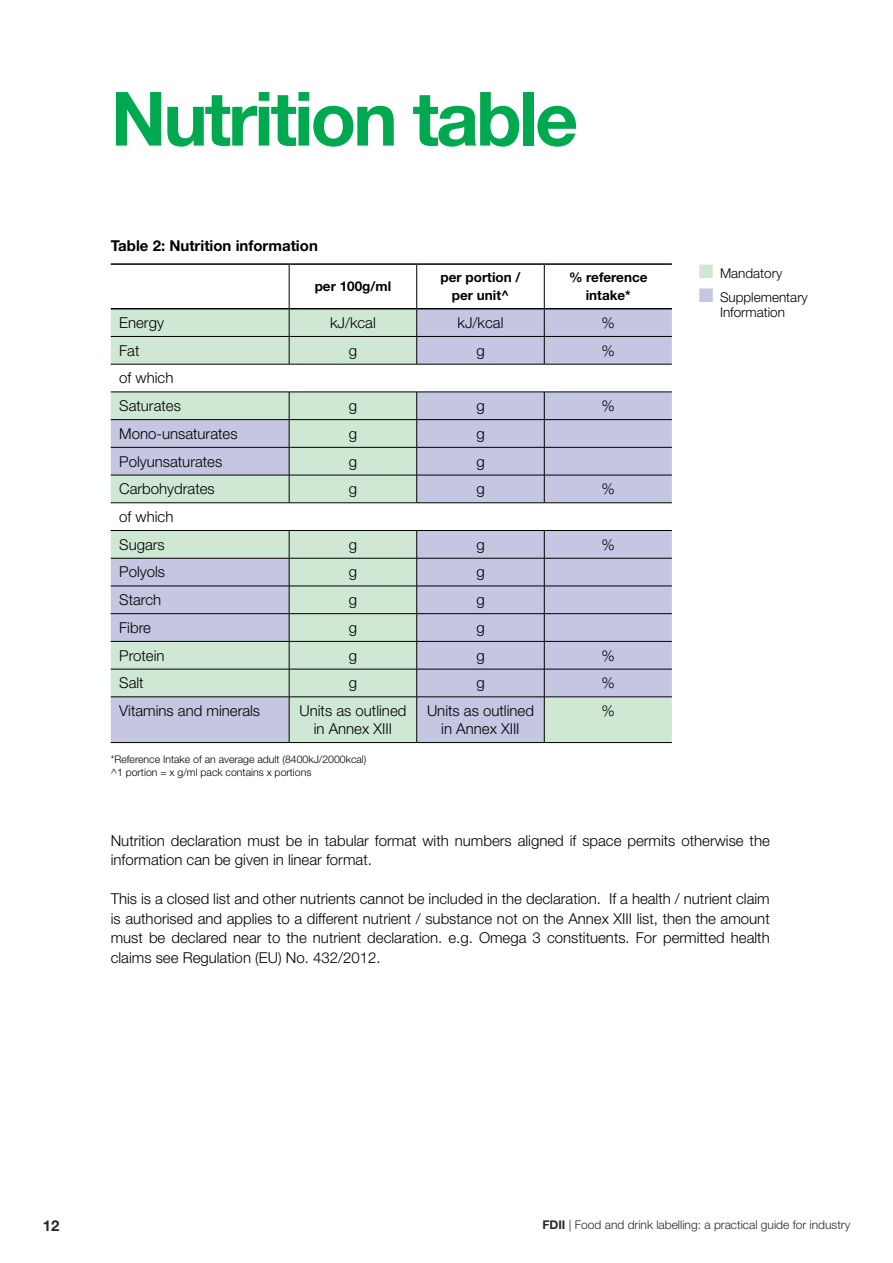
<style>
.page{position:relative;width:893px;height:1263px;background:#fff}
.page>*{position:absolute;margin:0;border:0;box-sizing:border-box;transform-origin:0 0}
.t1{font:700 75px "Helvetica Neue LT Std";letter-spacing:-.04em;color:#00a94f}
.t2{font:300 15px/19.5px "Helvetica Neue LT Std";color:#000}
.t3{font:700 15px "Helvetica Neue LT Std";color:#000}
.t4{font:700 15px "Helvetica Neue LT Std";color:#292829}
.t5{font:700 13.5px/18px "Helvetica Neue LT Std";color:#000;text-align:center}
.t6{font:300 13.5px/15px "Helvetica Neue LT Std";color:#000;text-align:center}
.t7{font:300 12px "Helvetica Neue LT Std";color:#292829}
.t8{font:300 10.5px/13.5px "Helvetica Neue LT Std";color:#000}
.s1{color:#cfe8d4}
.s2{color:#c4c6e2}
.s3{font-weight:700}
</style>
<div class="page">
<svg style="left:111px;top:309px;width:561px;height:433px;background:#cdd7de"></svg>
<hr style="left:289px;top:265px;width:1px;height:43px;background:#000">
<hr style="left:416px;top:265px;width:1px;height:43px;background:#000">
<hr style="left:544px;top:265px;width:1px;height:43px;background:#000">
<svg style="left:289px;top:309px;width:1px;height:55px"></svg>
<svg style="left:416px;top:309px;width:1px;height:55px"></svg>
<svg style="left:544px;top:309px;width:1px;height:55px"></svg>
<svg style="left:289px;top:393px;width:1px;height:109px"></svg>
<svg style="left:416px;top:393px;width:1px;height:109px"></svg>
<svg style="left:544px;top:393px;width:1px;height:109px"></svg>
<svg style="left:289px;top:531px;width:1px;height:165px"></svg>
<svg style="left:416px;top:531px;width:1px;height:165px"></svg>
<svg style="left:544px;top:531px;width:1px;height:165px"></svg>
<hr style="left:289px;top:697px;width:1px;height:45px;background:#000">
<hr style="left:416px;top:697px;width:1px;height:45px;background:#000">
<hr style="left:544px;top:697px;width:1px;height:45px;background:#000">
<hr style="left:289px;top:263px;width:128px;height:2px;background:#000">
<hr style="left:417px;top:263px;width:127px;height:2px;background:#000">
<hr style="left:544px;top:263px;width:128px;height:2px;background:#000">
<hr style="left:111px;top:308px;width:178px;height:1px;background:#000">
<hr style="left:289px;top:308px;width:128px;height:1px;background:#000">
<hr style="left:417px;top:308px;width:127px;height:1px;background:#000">
<hr style="left:544px;top:308px;width:128px;height:1px;background:#000">
<hr style="left:111px;top:263px;width:178px;height:2px;background:#000">
<hr style="left:111px;top:336px;width:178px;height:1px;background:#000">
<hr style="left:289px;top:336px;width:128px;height:1px;background:#000">
<hr style="left:417px;top:336px;width:127px;height:1px;background:#000">
<hr style="left:544px;top:336px;width:128px;height:1px;background:#000">
<hr style="left:111px;top:364px;width:178px;height:1px;background:#000">
<hr style="left:289px;top:364px;width:128px;height:1px;background:#000">
<hr style="left:417px;top:364px;width:127px;height:1px;background:#000">
<hr style="left:544px;top:364px;width:128px;height:1px;background:#000">
<hr style="left:111px;top:392px;width:178px;height:1px;background:#000">
<hr style="left:289px;top:392px;width:128px;height:1px;background:#000">
<hr style="left:417px;top:392px;width:127px;height:1px;background:#000">
<hr style="left:544px;top:392px;width:128px;height:1px;background:#000">
<hr style="left:111px;top:419px;width:178px;height:1px;background:#000">
<hr style="left:289px;top:419px;width:128px;height:1px;background:#000">
<hr style="left:417px;top:419px;width:127px;height:1px;background:#000">
<hr style="left:544px;top:419px;width:128px;height:1px;background:#000">
<hr style="left:111px;top:447px;width:178px;height:1px;background:#000">
<hr style="left:289px;top:447px;width:128px;height:1px;background:#000">
<hr style="left:417px;top:447px;width:127px;height:1px;background:#000">
<hr style="left:544px;top:447px;width:128px;height:1px;background:#000">
<hr style="left:111px;top:475px;width:178px;height:1px;background:#000">
<hr style="left:289px;top:475px;width:128px;height:1px;background:#000">
<hr style="left:417px;top:475px;width:127px;height:1px;background:#000">
<hr style="left:544px;top:475px;width:128px;height:1px;background:#000">
<hr style="left:111px;top:502px;width:178px;height:1px;background:#000">
<hr style="left:289px;top:502px;width:128px;height:1px;background:#000">
<hr style="left:417px;top:502px;width:127px;height:1px;background:#000">
<hr style="left:544px;top:502px;width:128px;height:1px;background:#000">
<hr style="left:111px;top:530px;width:178px;height:1px;background:#000">
<hr style="left:289px;top:530px;width:128px;height:1px;background:#000">
<hr style="left:417px;top:530px;width:127px;height:1px;background:#000">
<hr style="left:544px;top:530px;width:128px;height:1px;background:#000">
<hr style="left:111px;top:558px;width:178px;height:1px;background:#000">
<hr style="left:289px;top:558px;width:128px;height:1px;background:#000">
<hr style="left:417px;top:558px;width:127px;height:1px;background:#000">
<hr style="left:544px;top:558px;width:128px;height:1px;background:#000">
<hr style="left:111px;top:586px;width:178px;height:1px;background:#000">
<hr style="left:289px;top:586px;width:128px;height:1px;background:#000">
<hr style="left:417px;top:586px;width:127px;height:1px;background:#000">
<hr style="left:544px;top:586px;width:128px;height:1px;background:#000">
<hr style="left:111px;top:613px;width:178px;height:1px;background:#000">
<hr style="left:289px;top:613px;width:128px;height:1px;background:#000">
<hr style="left:417px;top:613px;width:127px;height:1px;background:#000">
<hr style="left:544px;top:613px;width:128px;height:1px;background:#000">
<hr style="left:111px;top:641px;width:178px;height:1px;background:#000">
<hr style="left:289px;top:641px;width:128px;height:1px;background:#000">
<hr style="left:417px;top:641px;width:127px;height:1px;background:#000">
<hr style="left:544px;top:641px;width:128px;height:1px;background:#000">
<hr style="left:111px;top:669px;width:178px;height:1px;background:#000">
<hr style="left:289px;top:669px;width:128px;height:1px;background:#000">
<hr style="left:417px;top:669px;width:127px;height:1px;background:#000">
<hr style="left:544px;top:669px;width:128px;height:1px;background:#000">
<hr style="left:111px;top:696px;width:178px;height:1px;background:#000">
<hr style="left:289px;top:696px;width:128px;height:1px;background:#000">
<hr style="left:417px;top:696px;width:127px;height:1px;background:#000">
<hr style="left:544px;top:696px;width:128px;height:1px;background:#000">
<hr style="left:111px;top:742px;width:178px;height:1px;background:#000">
<hr style="left:289px;top:742px;width:128px;height:1px;background:#000">
<hr style="left:417px;top:742px;width:127px;height:1px;background:#000">
<hr style="left:544px;top:742px;width:128px;height:1px;background:#000">
<h1 class="t1" style="left:111px;top:72px;width:469px">Nutrition table</h1>
<p class="t3" style="left:111px;top:237px;width:209px">Table 2: Nutrition information</p>
<p class="t5" style="left:315px;top:277px;width:78px">per 100g/ml</p>
<p class="t5" style="left:440px;top:268px;width:82px">per portion / per unit^</p>
<p class="t5" style="left:569px;top:268px;width:80px">% reference intake*</p>
<p class="t2" style="left:119px;top:313px;width:46px">Energy</p>
<p class="t2" style="left:330px;top:313px;width:47px">kJ/kcal</p>
<p class="t2" style="left:458px;top:313px;width:47px">kJ/kcal</p>
<p class="t2" style="left:602px;top:313px;width:15px">%</p>
<p class="t2" style="left:119px;top:340px;width:22px">Fat</p>
<p class="t2" style="left:349px;top:340px;width:10px">g</p>
<p class="t2" style="left:476px;top:340px;width:10px">g</p>
<p class="t2" style="left:602px;top:340px;width:15px">%</p>
<p class="t2" style="left:119px;top:364px;width:63px;line-height:27.8px">of which<br>Saturates</p>
<p class="t2" style="left:349px;top:396px;width:10px">g</p>
<p class="t2" style="left:476px;top:396px;width:10px">g</p>
<p class="t2" style="left:602px;top:396px;width:15px">%</p>
<p class="t2" style="left:119px;top:423px;width:120px">Mono-unsaturates</p>
<p class="t2" style="left:349px;top:423px;width:10px">g</p>
<p class="t2" style="left:476px;top:423px;width:10px">g</p>
<p class="t2" style="left:119px;top:451px;width:105px">Polyunsaturates</p>
<p class="t2" style="left:349px;top:451px;width:10px">g</p>
<p class="t2" style="left:476px;top:451px;width:10px">g</p>
<p class="t2" style="left:119px;top:479px;width:97px">Carbohydrates</p>
<p class="t2" style="left:349px;top:479px;width:10px">g</p>
<p class="t2" style="left:476px;top:479px;width:10px">g</p>
<p class="t2" style="left:602px;top:479px;width:15px">%</p>
<p class="t2" style="left:119px;top:502px;width:56px;line-height:27.8px">of which<br>Sugars</p>
<p class="t2" style="left:349px;top:534px;width:10px">g</p>
<p class="t2" style="left:476px;top:534px;width:10px">g</p>
<p class="t2" style="left:602px;top:534px;width:15px">%</p>
<p class="t2" style="left:119px;top:562px;width:47px">Polyols</p>
<p class="t2" style="left:349px;top:562px;width:10px">g</p>
<p class="t2" style="left:476px;top:562px;width:10px">g</p>
<p class="t2" style="left:119px;top:590px;width:43px">Starch</p>
<p class="t2" style="left:349px;top:590px;width:10px">g</p>
<p class="t2" style="left:476px;top:590px;width:10px">g</p>
<p class="t2" style="left:119px;top:617px;width:33px">Fibre</p>
<p class="t2" style="left:349px;top:617px;width:10px">g</p>
<p class="t2" style="left:476px;top:617px;width:10px">g</p>
<p class="t2" style="left:119px;top:645px;width:47px">Protein</p>
<p class="t2" style="left:349px;top:645px;width:10px">g</p>
<p class="t2" style="left:476px;top:645px;width:10px">g</p>
<p class="t2" style="left:602px;top:645px;width:15px">%</p>
<p class="t2" style="left:119px;top:673px;width:26px">Salt</p>
<p class="t2" style="left:349px;top:673px;width:10px">g</p>
<p class="t2" style="left:476px;top:673px;width:10px">g</p>
<p class="t2" style="left:602px;top:673px;width:15px">%</p>
<p class="t2" style="left:119px;top:701px;width:142px">Vitamins and minerals</p>
<p class="t2" style="left:299px;top:701px;width:108px;line-height:18px;text-align:center">Units as outlined in Annex XIII</p>
<p class="t2" style="left:427px;top:701px;width:108px;line-height:18px;text-align:center">Units as outlined in Annex XIII</p>
<p class="t2" style="left:602px;top:701px;width:15px">%</p>
<p class="t8" style="left:111px;top:752px;width:257px">*Reference Intake of an average adult (8400kJ/2000kcal) ^1 portion = x g/ml pack contains x portions</p>
<p class="t6" style="left:699px;top:266px;width:85px"><span class="s1">■</span> Mandatory</p>
<p class="t6" style="left:699px;top:289px;width:111px"><span class="s2">■</span> Supplementary<br>Information</p>
<p class="t2" style="left:111px;top:830px;width:661px">Nutrition declaration must be in tabular format with numbers aligned if space permits otherwise the information can be given in linear format.</p>
<p class="t2" style="left:111px;top:889px;width:661px;text-align:justify">This is a closed list and other nutrients cannot be included in the declaration. If a health / nutrient claim is authorised and applies to a different nutrient / substance not on the Annex XIII list, then the amount must be declared near to the nutrient declaration. e.g. Omega 3 constituents. For permitted health claims see Regulation (EU) No. 432/2012.</p>
<p class="t4" style="left:43px;top:1216px;width:18px">12</p>
<p class="t7" style="left:542px;top:1217px;width:309px"><span class="s3">FDII</span> | Food and drink labelling: a practical guide for industry</p>
</div>
